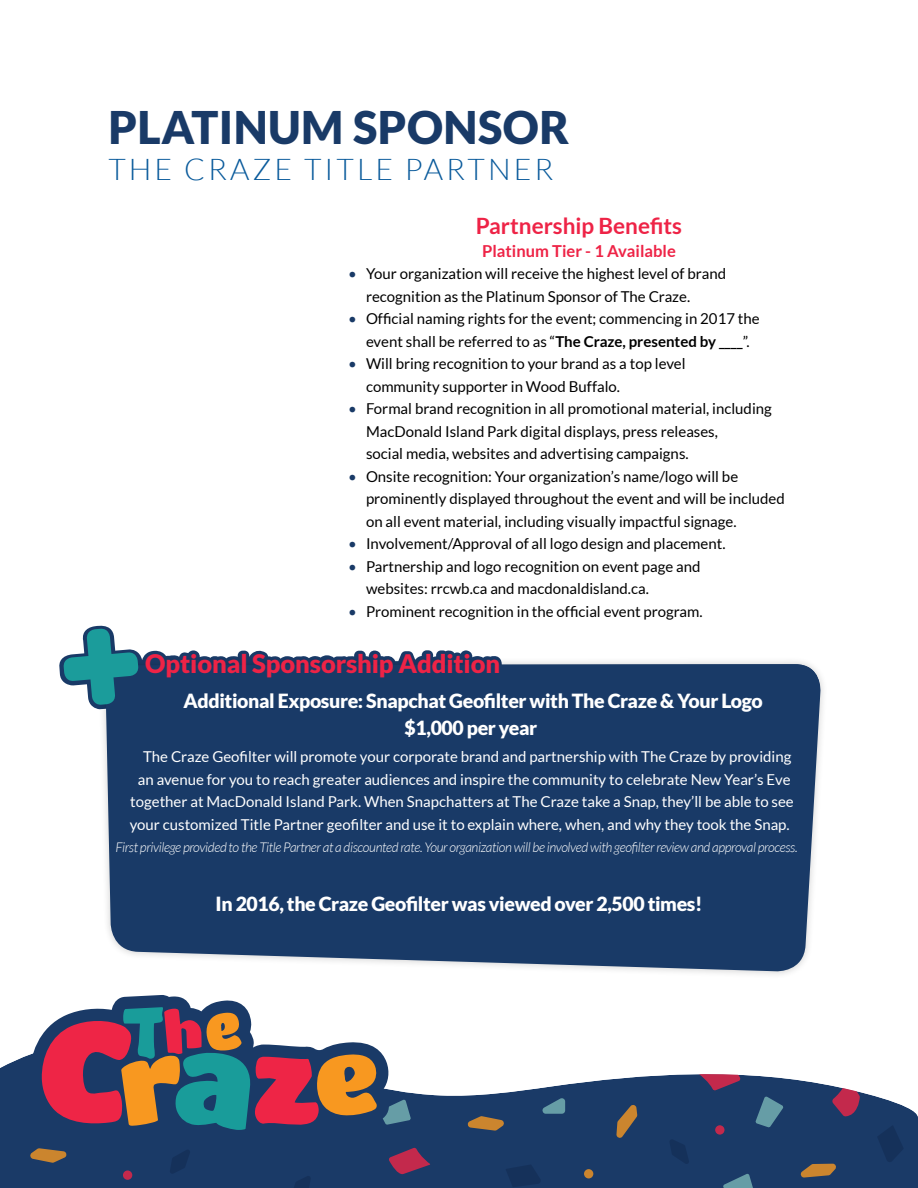
<style>
.page{position:relative;width:918px;height:1188px;background:#fff}
.page>*{position:absolute;margin:0;border:0;box-sizing:border-box;transform-origin:0 0}
.t1{font:900 45px "Lato";letter-spacing:.01em;color:#193a67}
.t2{font:300 30px "Lato";letter-spacing:.1em;color:#095a9b}
.t3{font:900 25.5px "Lato";letter-spacing:-.005em;color:#ee2346}
.t4{font:700 22.5px "Lato";color:#ee2346}
.t5{font:900 19.5px/27px "Lato";letter-spacing:-.02em;color:#fff;text-align:center}
.t6{font:700 16.5px "Lato";color:#ee2346}
.t7{font:15px/22.5px "Lato";color:#000}
.t8{font:15px/22.5px "Lato";color:#fff;text-align:right}
.t9{font:italic 300 13.5px "Lato";letter-spacing:-.03em;color:#fff}
.s1{color:#193a67}
.s2{font-weight:700}
</style>
<div class="page">
<svg style="left:0;top:1055px;width:918px;height:133px;fill:#1a3a67"></svg>
<svg style="left:30px;top:1148px;width:36px;height:15px"></svg>
<svg style="left:170px;top:1150px;width:20px;height:24px"></svg>
<svg style="left:468px;top:1116px;width:36px;height:15px"></svg>
<svg style="left:389px;top:1148px;width:41px;height:26px"></svg>
<svg style="left:506px;top:1164px;width:35px;height:23px"></svg>
<svg style="left:542px;top:1098px;width:23px;height:16px"></svg>
<svg style="left:290px;top:1176px;width:21px;height:12px"></svg>
<svg style="left:123px;top:1170px;width:9px;height:10px"></svg>
<div style="left:584px;top:1169px;width:9px;height:9px;background:#cb852e;border-radius:50%"></div>
<svg style="left:723px;top:1174px;width:31px;height:14px"></svg>
<svg style="left:801px;top:1164px;width:35px;height:14px"></svg>
<svg style="left:877px;top:1125px;width:27px;height:37px"></svg>
<svg style="left:899px;top:1086px;width:19px;height:15px"></svg>
<svg style="left:669px;top:1139px;width:20px;height:25px"></svg>
<svg style="left:756px;top:1097px;width:27px;height:30px"></svg>
<svg style="left:832px;top:1081px;width:28px;height:35px"></svg>
<svg style="left:616px;top:1105px;width:21px;height:33px"></svg>
<svg style="left:699px;top:1064px;width:41px;height:26px"></svg>
<svg style="left:620px;top:1055px;width:35px;height:22px"></svg>
<svg style="left:850px;top:1055px;width:21px;height:11px"></svg>
<svg style="left:715px;top:1125px;width:9px;height:10px"></svg>
<svg style="left:29px;top:995px;width:361px;height:147px;fill:#1a3a67"></svg>
<svg style="left:41px;top:1007px;width:370px;height:128px"></svg>
<svg style="left:59px;top:625px;width:414px;height:84px"></svg>
<div style="left:98px;top:656px;width:731px;height:323px;background:#000;opacity:.2"></div>
<div style="left:105px;top:664px;width:717px;height:308px;background:#193a67"></div>
<svg style="left:63px;top:628px;width:76px;height:77px"></svg>
<h1 class="t1" style="left:108px;top:101px;width:462px">PLATINUM SPONSOR</h1>
<h2 class="t2" style="left:108px;top:153px;width:446px">THE CRAZE TITLE PARTNER</h2>
<h3 class="t4" style="left:476px;top:213px;width:208px">Partnership Benefits</h3>
<p class="t6" style="left:482px;top:241px;width:195px">Platinum Tier - 1 Available</p>
<p class="t7" style="left:366px;top:262px;width:362px;text-indent:-18px"><span class="s1">•</span> Your organization will receive the highest level of brand recognition as the Platinum Sponsor of The Craze.</p>
<p class="t7" style="left:348px;top:307px;width:413px;text-align:center"><span class="s1">•</span> Official naming rights for the event; commencing in 2017 the event shall be referred to as “<span class="s2">The Craze, presented by ____</span>”.</p>
<p class="t7" style="left:366px;top:352px;width:321px;text-indent:-18px"><span class="s1">•</span> Will bring recognition to your brand as a top level community supporter in Wood Buffalo.</p>
<p class="t7" style="left:366px;top:397px;width:407px;text-indent:-18px"><span class="s1">•</span> Formal brand recognition in all promotional material, including<br>MacDonald Island Park digital displays, press releases,<br>social media, websites and advertising campaigns.</p>
<p class="t7" style="left:366px;top:465px;width:420px;text-indent:-18px"><span class="s1">•</span> Onsite recognition: Your organization’s name/logo will be prominently displayed throughout the event and will be included on all event material, including visually impactful signage.</p>
<p class="t7" style="left:348px;top:532px;width:379px"><span class="s1">•</span> Involvement/Approval of all logo design and placement.</p>
<p class="t7" style="left:366px;top:555px;width:336px;text-indent:-18px"><span class="s1">•</span> Partnership and logo recognition on event page and websites: rrcwb.ca and macdonaldisland.ca.</p>
<p class="t7" style="left:348px;top:600px;width:356px"><span class="s1">•</span> Prominent recognition in the official event program.</p>
<h3 class="t3" style="left:145px;top:649px;width:356px">Optional Sponsorship Addition</h3>
<h3 class="t5" style="left:184px;top:687px;width:581px">Additional Exposure: Snapchat Geofilter with The Craze &amp; Your Logo $1,000 per year</h3>
<p class="t8" style="left:130px;top:746px;width:666px">The Craze Geofilter will promote your corporate brand and partnership with The Craze by providing an avenue for you to reach greater audiences and inspire the community to celebrate New Year’s Eve together at MacDonald Island Park. When Snapchatters at The Craze take a Snap, they’ll be able to see your customized Title Partner geofilter and use it to explain where, when, and why they took the Snap.</p>
<p class="t9" style="left:116px;top:840px;width:684px">First privilege provided to the Title Partner at a discounted rate. Your organization will be involved with geofilter review and approval process.</p>
<h3 class="t5" style="left:216px;top:890px;width:488px">In 2016, the Craze Geofilter was viewed over 2,500 times!</h3>
</div>
